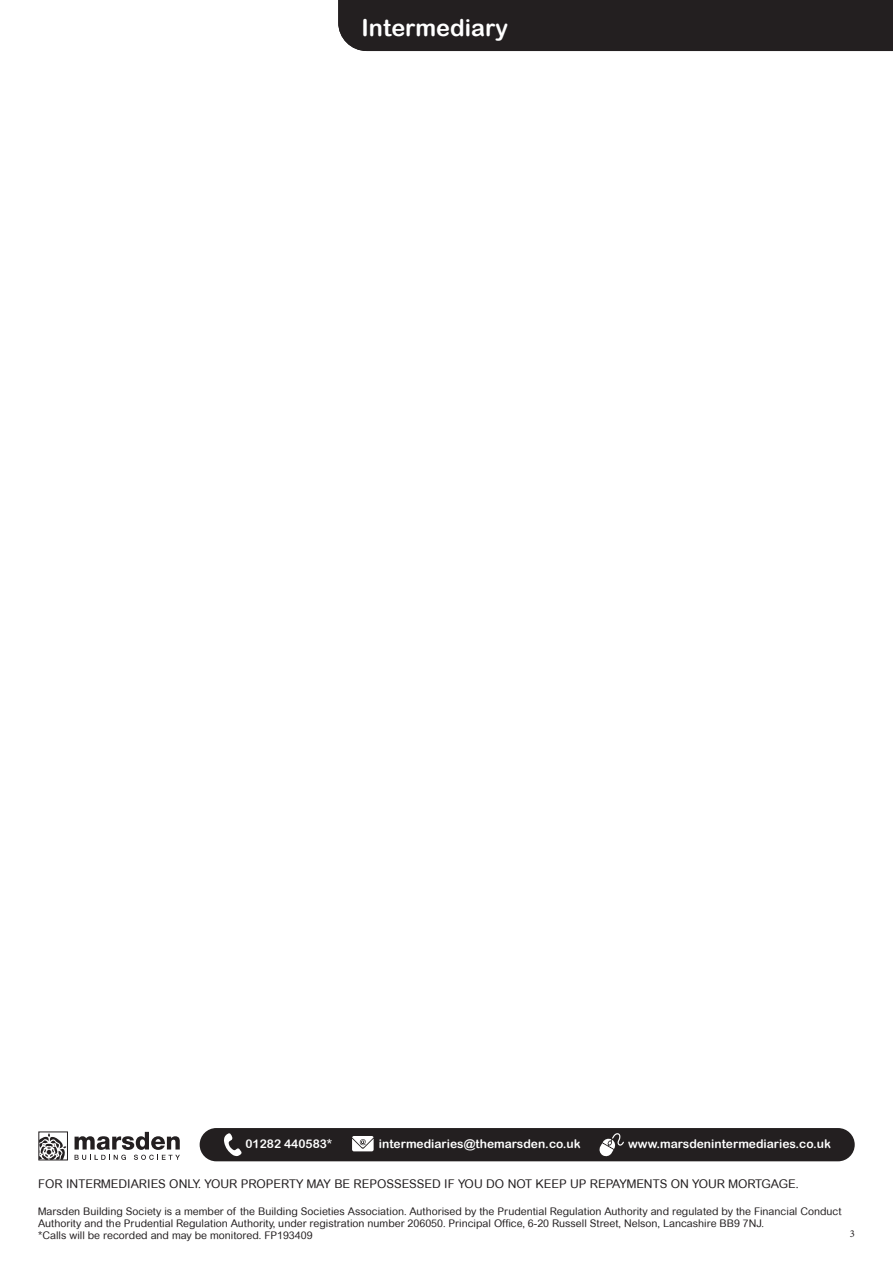
<style>
.page{position:relative;width:893px;height:1263px;background:#fff}
.page>*{position:absolute;margin:0;border:0;box-sizing:border-box;transform-origin:0 0}
.t1{font:23.4px "Arial Rounded MT Bold";color:#fff}
.t2{font:12px "Arial Rounded MT";color:#231f20}
.t3{font:12px "Arial Rounded MT Bold";color:#fff}
.t4{font:10.5px/12px "Arial Rounded MT";color:#231f20}
.t5{font:10.5px "Minion Pro";color:#231f20}
</style>
<div class="page">
<div style="left:338px;top:0;width:555px;height:51px;background:#231f20"></div>
<div style="left:200px;top:1128px;width:655px;height:33px;background:#231f20;border-radius:17px"></div>
<svg style="left:41px;top:1134px;width:25px;height:24px"></svg>
<div style="left:39px;top:1132px;width:29px;height:28px;border:1px solid #231f20"></div>
<svg style="left:75px;top:1132px;width:105px;height:28px"></svg>
<svg style="left:352px;top:1136px;width:22px;height:15px"></svg>
<svg style="left:224px;top:1133px;width:18px;height:23px"></svg>
<svg style="left:599px;top:1133px;width:25px;height:23px"></svg>
<p class="t1" style="left:362px;top:14px;width:148px">Intermediary</p>
<p class="t3" style="left:245px;top:1137px;width:88px">01282 440583*</p>
<p class="t3" style="left:379px;top:1137px;width:203px">intermediaries@themarsden.co.uk</p>
<p class="t3" style="left:628px;top:1137px;width:204px">www.marsdenintermediaries.co.uk</p>
<p class="t2" style="left:38px;top:1177px;width:762px">FOR INTERMEDIARIES ONLY. YOUR PROPERTY MAY BE REPOSSESSED IF YOU DO NOT KEEP UP REPAYMENTS ON YOUR MORTGAGE.</p>
<p class="t4" style="left:38px;top:1206px;width:805px">Marsden Building Society is a member of the Building Societies Association. Authorised by the Prudential Regulation Authority and regulated by the Financial Conduct<br>Authority and the Prudential Regulation Authority, under registration number 206050. Principal Office, 6-20 Russell Street, Nelson, Lancashire BB9 7NJ.<br>*Calls will be recorded and may be monitored. FP193409</p>
<p class="t5" style="left:850px;top:1226px;width:7px">3</p>
</div>
